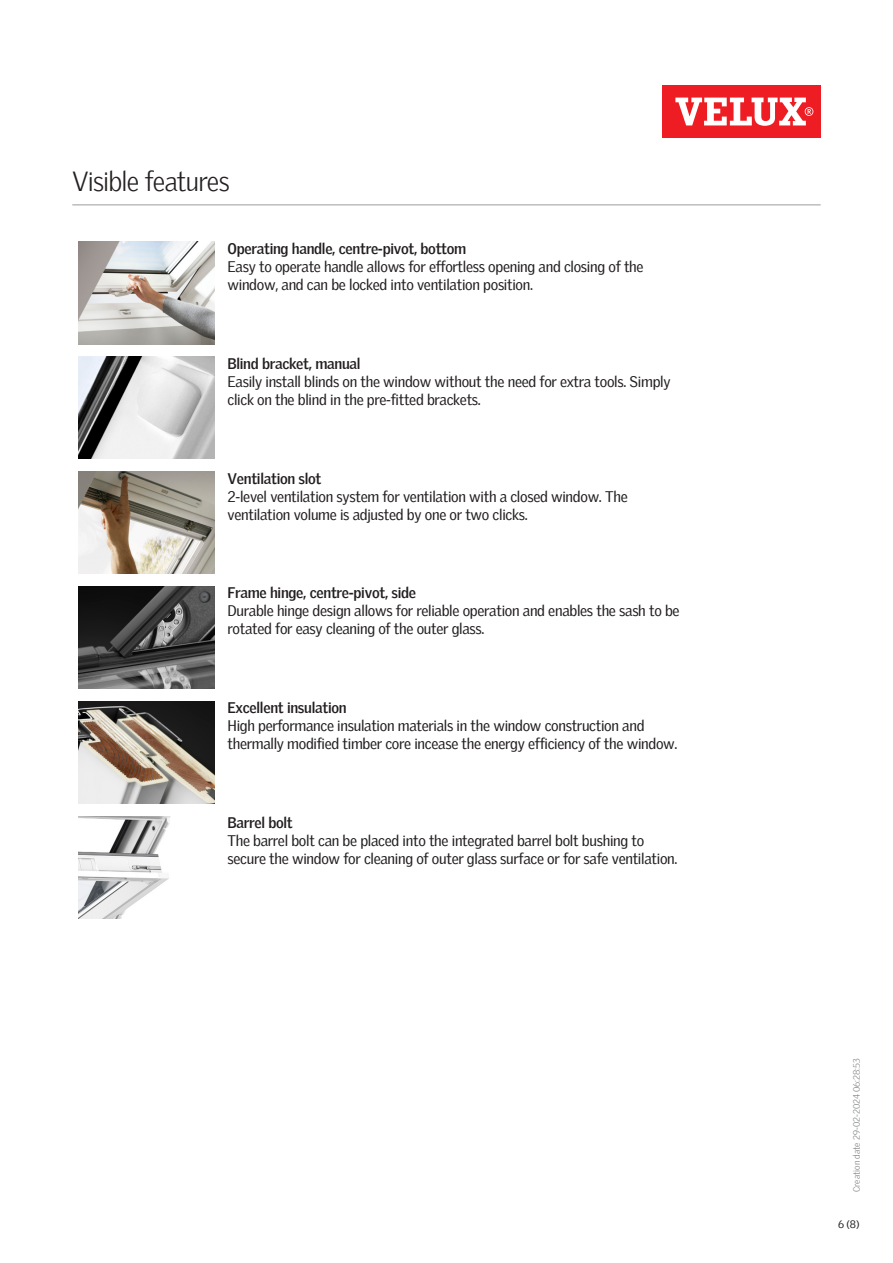
<style>
.page{position:relative;width:893px;height:1263px;background:#fff}
.page>*{position:absolute;margin:0;border:0;box-sizing:border-box;transform-origin:0 0}
.Headline_With_Line_B{font:300 27px "Velux Gothic";letter-spacing:-.03em;color:#231f20}
.Body_Heading{font:15px/18px "Velux Gothic";letter-spacing:-.02em;color:#231f20}
.t1{font:10.5px "Velux Gothic";color:#231f20}
.t2{font:300 9px "Velux Gothic";color:#7c7e81}
.s1{font-weight:700}
</style>
<div class="page">
<div style="left:662px;top:85px;width:159px;height:53px;background:#ee1d23"></div>
<svg style="left:675px;top:98px;width:138px;height:28px"></svg>
<hr style="left:72px;top:204px;width:749px;height:2px;background:#bcbdbb">
<img style="left:79px;top:242px;width:136px;height:102px">
<img style="left:79px;top:357px;width:136px;height:102px">
<img style="left:79px;top:472px;width:136px;height:102px">
<img style="left:79px;top:586px;width:136px;height:103px">
<img style="left:79px;top:701px;width:136px;height:102px">
<img style="left:79px;top:816px;width:92px;height:102px">
<p class="Headline_With_Line_B" style="left:72px;top:161px;width:159px">Visible features</p>
<p class="Body_Heading" style="left:227px;top:238px;width:418px"><span class="s1">Operating handle, centre-pivot, bottom<br></span>Easy to operate handle allows for effortless opening and closing of the window, and can be locked into ventilation position.</p>
<p class="Body_Heading" style="left:227px;top:353px;width:445px"><span class="s1">Blind bracket, manual<br></span>Easily install blinds on the window without the need for extra tools. Simply click on the blind in the pre-fitted brackets.</p>
<p class="Body_Heading" style="left:227px;top:468px;width:402px"><span class="s1">Ventilation slot<br></span>2-level ventilation system for ventilation with a closed window. The ventilation volume is adjusted by one or two clicks.</p>
<p class="Body_Heading" style="left:227px;top:582px;width:454px"><span class="s1">Frame hinge, centre-pivot, side<br></span>Durable hinge design allows for reliable operation and enables the sash to be rotated for easy cleaning of the outer glass.</p>
<p class="Body_Heading" style="left:227px;top:697px;width:452px"><span class="s1">Excellent insulation<br></span>High performance insulation materials in the window construction and thermally modified timber core incease the energy efficiency of the window.</p>
<p class="Body_Heading" style="left:227px;top:812px;width:451px"><span class="s1">Barrel bolt<br></span>The barrel bolt can be placed into the integrated barrel bolt bushing to secure the window for cleaning of outer glass surface or for safe ventilation.</p>
<p class="t2" style="left:850px;top:1192px;width:135px;rotate:-90deg">Creation date 29-02-2024 06:28:53</p>
<p class="t1" style="left:838px;top:1216px;width:23px">6 (8)</p>
</div>
